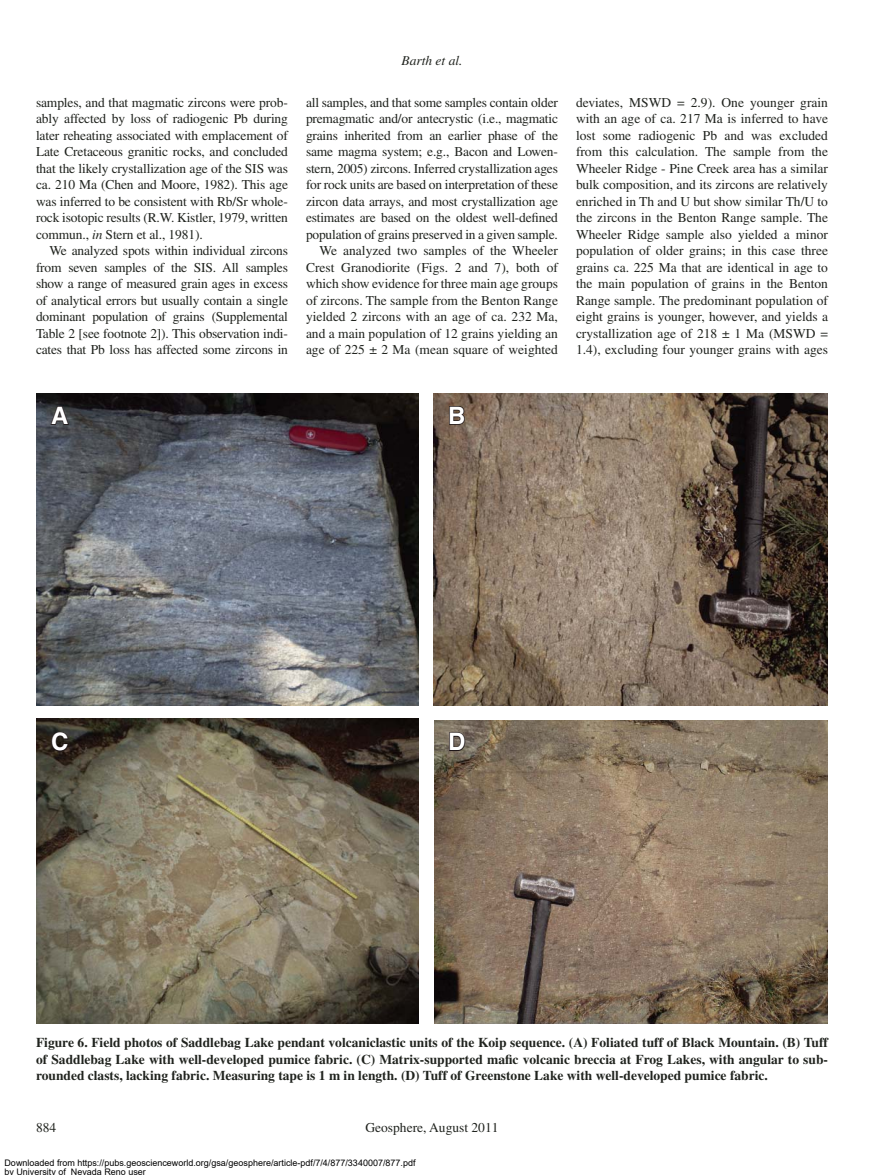
<style>
.page{position:relative;width:891px;height:1175px;background:#fff}
.page>*{position:absolute;margin:0;border:0;box-sizing:border-box;transform-origin:0 0}
.t1{font:700 24px "Helvetica";color:#fff}
.t2{font:13.5px/16.5px "Times";letter-spacing:-.015em;color:#20231e;text-align:justify}
.t3{font:700 13.5px/16.5px "Times";color:#20231e;text-align:justify}
.t4{font:italic 13.5px "Times";color:#20231e}
.t5{font:9px/9px "Arial";color:#000}
.s1{font-style:italic}
</style>
<div class="page">
<img style="left:434px;top:720px;width:394px;height:303px">
<img style="left:36px;top:718px;width:383px;height:305px">
<img style="left:433px;top:393px;width:395px;height:312px">
<img style="left:36px;top:393px;width:383px;height:312px">
<p class="t2" style="left:36px;top:95px;width:254px">samples, and that magmatic zircons were prob&shy;ably affected by loss of radiogenic Pb during later reheating associated with emplacement of Late Cretaceous granitic rocks, and concluded that the likely crystallization age of the SIS was ca. 210 Ma (Chen and Moore, 1982). This age was inferred to be consistent with Rb/Sr whole&shy;rock isotopic results (R.W. Kistler, 1979, written commun., <span class="s1">in</span> Stern et al., 1981).</p>
<p class="t2" style="left:36px;top:243px;width:254px;text-indent:14px">We analyzed spots within individual zircons from seven samples of the SIS. All samples show a range of measured grain ages in excess of analytical errors but usually contain a single dominant population of grains (Supplemental Table 2 [see footnote 2]). This observation indi&shy;cates that Pb loss has affected some zircons in</p>
<p class="t4" style="left:401px;top:55px;width:63px">Barth et al.</p>
<p class="t2" style="left:306px;top:95px;width:254px;text-align:right">all samples, and that some samples contain older premagmatic and/or antecrystic (i.e., magmatic grains inherited from an earlier phase of the same magma system; e.g., Bacon and Lowen&shy;stern, 2005) zircons. Inferred crystallization ages for rock units are based on interpretation of these zircon data arrays, and most crystallization age estimates are based on the oldest well-defined population of grains preserved in a given sample.<br>We analyzed two samples of the Wheeler Crest Granodiorite (Figs. 2 and 7), both of which show evidence for three main age groups of zircons. The sample from the Benton Range yielded 2 zircons with an age of ca. 232 Ma, and a main population of 12 grains yielding an age of 225 ± 2 Ma (mean square of weighted</p>
<p class="t2" style="left:576px;top:95px;width:254px">deviates, MSWD = 2.9). One younger grain with an age of ca. 217 Ma is inferred to have lost some radiogenic Pb and was excluded from this calculation. The sample from the Wheeler Ridge - Pine Creek area has a similar bulk composition, and its zircons are relatively enriched in Th and U but show similar Th/U to the zircons in the Benton Range sample. The Wheeler Ridge sample also yielded a minor population of older grains; in this case three grains ca. 225 Ma that are identical in age to the main population of grains in the Benton Range sample. The predominant population of eight grains is younger, however, and yields a crystallization age of 218 ± 1 Ma (MSWD = 1.4), excluding four younger grains with ages</p>
<h1 class="t1" style="left:51px;top:407px;width:19px">A</h1>
<h1 class="t1" style="left:448px;top:407px;width:19px">B</h1>
<h1 class="t1" style="left:51px;top:733px;width:19px">C</h1>
<h1 class="t1" style="left:448px;top:733px;width:19px">D</h1>
<p class="t3" style="left:36px;top:1035px;width:794px">Figure 6. Field photos of Saddlebag Lake pendant volcaniclastic units of the Koip sequence. (A) Foliated tuff of Black Mountain. (B) Tuff of Saddlebag Lake with well-developed pumice fabric. (C) Matrix-supported mafic volcanic breccia at Frog Lakes, with angular to sub&shy;rounded clasts, lacking fabric. Measuring tape is 1 m in length. (D) Tuff of Greenstone Lake with well-developed pumice fabric.</p>
<p class="t2" style="left:36px;top:1120px;width:22px">884</p>
<p class="t2" style="left:365px;top:1120px;width:135px">Geosphere, August 2011</p>
<p class="t5" style="left:4px;top:1159px;width:413px">Downloaded from https://pubs.geoscienceworld.org/gsa/geosphere/article-pdf/7/4/877/3340007/877.pdf by University of Nevada Reno user</p>
</div>
